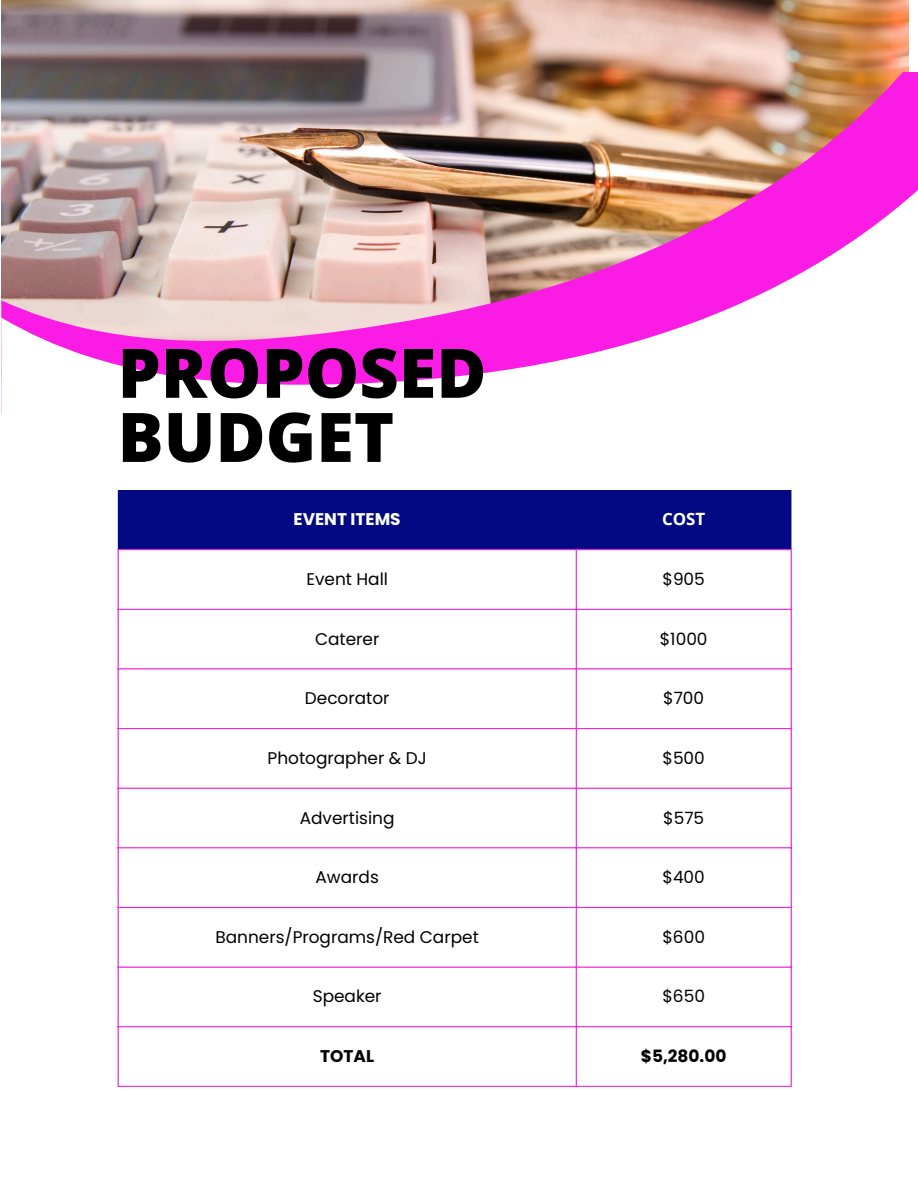
<style>
.page{position:relative;width:918px;height:1188px;background:#fff}
.page>*{position:absolute;margin:0;border:0;box-sizing:border-box;transform-origin:0 0}
.t1{font:800 68.4px/64.2px "Open Sans";color:#000}
.t2{font:16.95px "Poppins";color:#000}
.t3{font:700 16.95px "Poppins";color:#000}
.t4{font:700 16.95px "Poppins";color:#fff}
.t5{font:700 16.95px "Open Sans";color:#fff}
</style>
<div class="page">
<img style="left:1px;top:0;width:907px;height:72px">
<img style="left:1px;top:72px;width:917px;height:88px">
<img style="left:1px;top:160px;width:917px;height:253px">
<div style="left:118px;top:490px;width:673px;height:59px;background:#030982"></div>
<svg style="left:119px;top:550px;width:672px;height:536px"></svg>
<hr style="left:118px;top:550px;width:1px;height:536px;background:#fa1ce4">
<hr style="left:576px;top:550px;width:1px;height:536px;background:#fa1ce4">
<hr style="left:791px;top:550px;width:1px;height:536px;background:#fa1ce4">
<hr style="left:118px;top:549px;width:674px;height:1px;background:#fa1ce4">
<hr style="left:118px;top:609px;width:674px;height:1px;background:#fa1ce4">
<hr style="left:118px;top:668px;width:674px;height:1px;background:#fa1ce4">
<hr style="left:118px;top:728px;width:674px;height:1px;background:#fa1ce4">
<hr style="left:118px;top:788px;width:674px;height:1px;background:#fa1ce4">
<hr style="left:118px;top:847px;width:674px;height:1px;background:#fa1ce4">
<hr style="left:118px;top:907px;width:674px;height:1px;background:#fa1ce4">
<hr style="left:118px;top:967px;width:674px;height:1px;background:#fa1ce4">
<hr style="left:118px;top:1026px;width:674px;height:1px;background:#fa1ce4">
<hr style="left:118px;top:1086px;width:674px;height:1px;background:#fa1ce4">
<p class="t1" style="left:118px;top:339px;width:370px">PROPOSED<br>BUDGET</p>
<p class="t4" style="left:294px;top:507px;width:109px">EVENT ITEMS</p>
<h1 class="t5" style="left:662px;top:507px;width:45px">COST</h1>
<p class="t2" style="left:306px;top:567px;width:83px">Event Hall</p>
<p class="t2" style="left:662px;top:567px;width:44px">$905</p>
<p class="t2" style="left:315px;top:627px;width:66px">Caterer</p>
<p class="t2" style="left:660px;top:627px;width:49px">$1000</p>
<p class="t2" style="left:305px;top:687px;width:86px">Decorator</p>
<p class="t2" style="left:663px;top:687px;width:43px">$700</p>
<p class="t2" style="left:268px;top:746px;width:161px">Photographer &amp; DJ</p>
<p class="t2" style="left:662px;top:746px;width:44px">$500</p>
<p class="t2" style="left:300px;top:806px;width:96px">Advertising</p>
<p class="t2" style="left:663px;top:806px;width:43px">$575</p>
<p class="t2" style="left:316px;top:865px;width:65px">Awards</p>
<p class="t2" style="left:662px;top:865px;width:44px">$400</p>
<p class="t2" style="left:216px;top:925px;width:265px">Banners/Programs/Red Carpet</p>
<p class="t2" style="left:662px;top:925px;width:44px">$600</p>
<p class="t2" style="left:313px;top:985px;width:70px">Speaker</p>
<p class="t2" style="left:662px;top:985px;width:44px">$650</p>
<p class="t3" style="left:320px;top:1044px;width:55px">TOTAL</p>
<p class="t3" style="left:641px;top:1044px;width:87px">$5,280.00</p>
</div>
